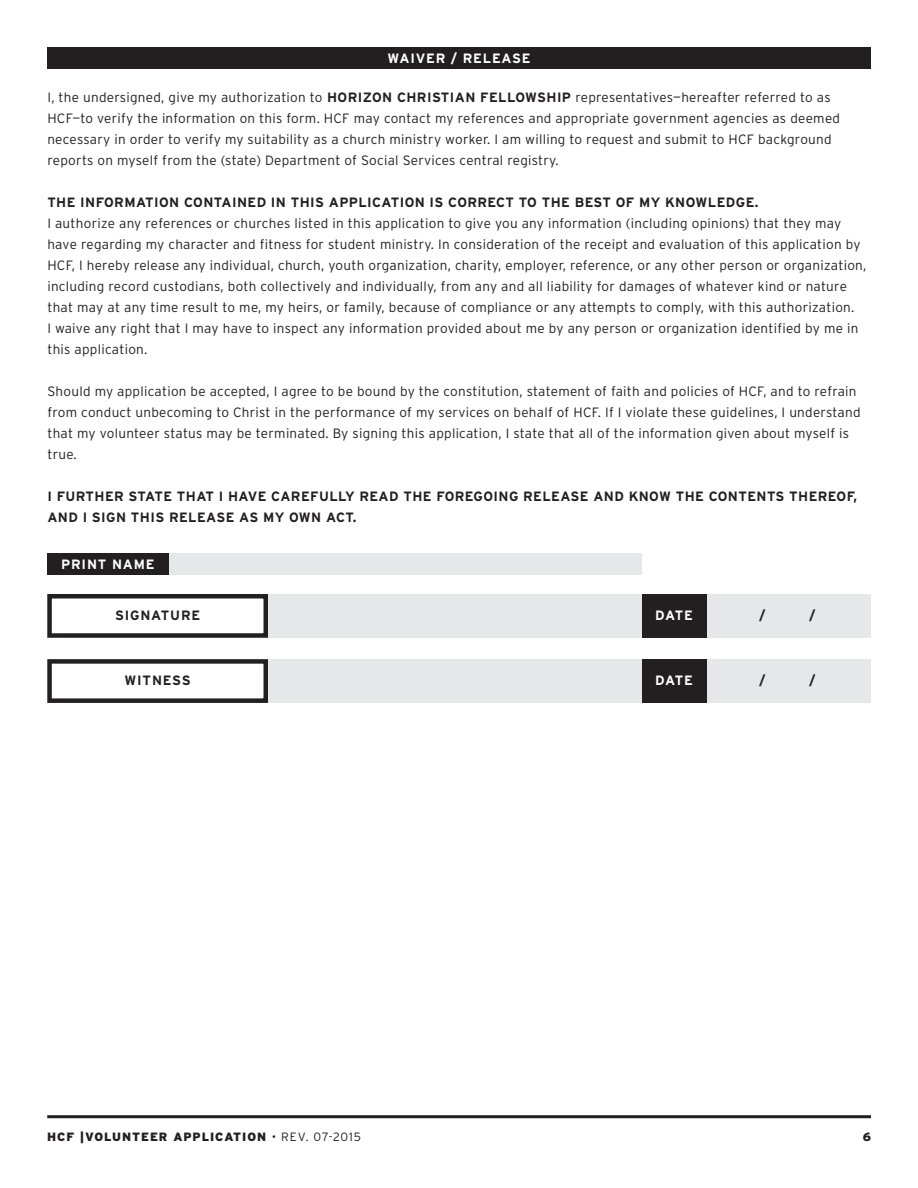
<style>
.page{position:relative;width:918px;height:1188px;background:#fff}
.page>*{position:absolute;margin:0;border:0;box-sizing:border-box;transform-origin:0 0}
.t1{font:300 13.5px/21px "Interstate";letter-spacing:.02em;color:#231f20}
.t2{font:700 13.5px/21px "Interstate";letter-spacing:.03em;color:#231f20}
.t3{font:700 13.5px "Interstate";letter-spacing:.06em;color:#fff}
.t4{font:700 13.5px "Interstate";letter-spacing:.06em;color:#231f20}
.t5{font:900 12px "Interstate";letter-spacing:.08em;color:#231f20}
.s1{font-weight:700}
.s2{font-weight:300}
</style>
<div class="page">
<hr style="left:47px;top:1115px;width:824px;height:3px;background:#231f20">
<div style="left:47px;top:48px;width:824px;height:21px;background:#231f20"></div>
<div style="left:47px;top:553px;width:122px;height:22px;background:#231f20"></div>
<div style="left:268px;top:594px;width:374px;height:44px;background:#e6e7e9"></div>
<div style="left:268px;top:659px;width:374px;height:44px;background:#e6e7e9"></div>
<div style="left:169px;top:553px;width:473px;height:22px;background:#e6e7e9"></div>
<div style="left:706px;top:594px;width:165px;height:44px;background:#e6e7e9"></div>
<div style="left:706px;top:659px;width:165px;height:44px;background:#e6e7e9"></div>
<div style="left:47px;top:594px;width:221px;height:44px;border:4px solid #231f20"></div>
<div style="left:47px;top:659px;width:221px;height:44px;border:4px solid #231f20"></div>
<div style="left:642px;top:594px;width:64px;height:44px;background:#231f20"></div>
<div style="left:642px;top:659px;width:64px;height:44px;background:#231f20"></div>
<p class="t3" style="left:388px;top:51px;width:145px">WAIVER / RELEASE</p>
<p class="t1" style="left:47px;top:87px;width:794px">I, the undersigned, give my authorization to <span class="s1">HORIZON CHRISTIAN FELLOWSHIP</span> representatives—hereafter referred to as HCF—to verify the information on this form. HCF may contact my references and appropriate government agencies as deemed necessary in order to verify my suitability as a church ministry worker. I am willing to request and submit to HCF background reports on myself from the (state) Department of Social Services central registry.</p>
<p class="t2" style="left:47px;top:192px;width:713px">THE INFORMATION CONTAINED IN THIS APPLICATION IS CORRECT TO THE BEST OF MY KNOWLEDGE.</p>
<p class="t1" style="left:47px;top:213px;width:821px">I authorize any references or churches listed in this application to give you any information (including opinions) that they may have regarding my character and fitness for student ministry. In consideration of the receipt and evaluation of this application by HCF, I hereby release any individual, church, youth organization, charity, employer, reference, or any other person or organization, including record custodians, both collectively and individually, from any and all liability for damages of whatever kind or nature that may at any time result to me, my heirs, or family, because of compliance or any attempts to comply, with this authorization.<br>I waive any right that I may have to inspect any information provided about me by any person or organization identified by me in this application.</p>
<p class="t1" style="left:47px;top:381px;width:815px">Should my application be accepted, I agree to be bound by the constitution, statement of faith and policies of HCF, and to refrain from conduct unbecoming to Christ in the performance of my services on behalf of HCF. If I violate these guidelines, I understand that my volunteer status may be terminated. By signing this application, I state that all of the information given about myself is true.</p>
<p class="t2" style="left:47px;top:486px;width:811px">I FURTHER STATE THAT I HAVE CAREFULLY READ THE FOREGOING RELEASE AND KNOW THE CONTENTS THEREOF,<br>AND I SIGN THIS RELEASE AS MY OWN ACT.</p>
<p class="t3" style="left:61px;top:556px;width:95px">PRINT NAME</p>
<p class="t4" style="left:115px;top:608px;width:87px">SIGNATURE</p>
<p class="t4" style="left:125px;top:673px;width:68px">WITNESS</p>
<p class="t3" style="left:655px;top:608px;width:39px">DATE</p>
<p class="t3" style="left:655px;top:673px;width:39px">DATE</p>
<p class="t2" style="left:759px;top:605px;width:8px">/</p>
<p class="t2" style="left:809px;top:605px;width:8px">/</p>
<p class="t2" style="left:759px;top:670px;width:8px">/</p>
<p class="t2" style="left:809px;top:670px;width:8px">/</p>
<p class="t5" style="left:47px;top:1130px;width:315px">HCF |VOLUNTEER APPLICATION <span class="s2">• REV. 07-2015</span></p>
<p class="t5" style="left:863px;top:1130px;width:10px">6</p>
</div>
